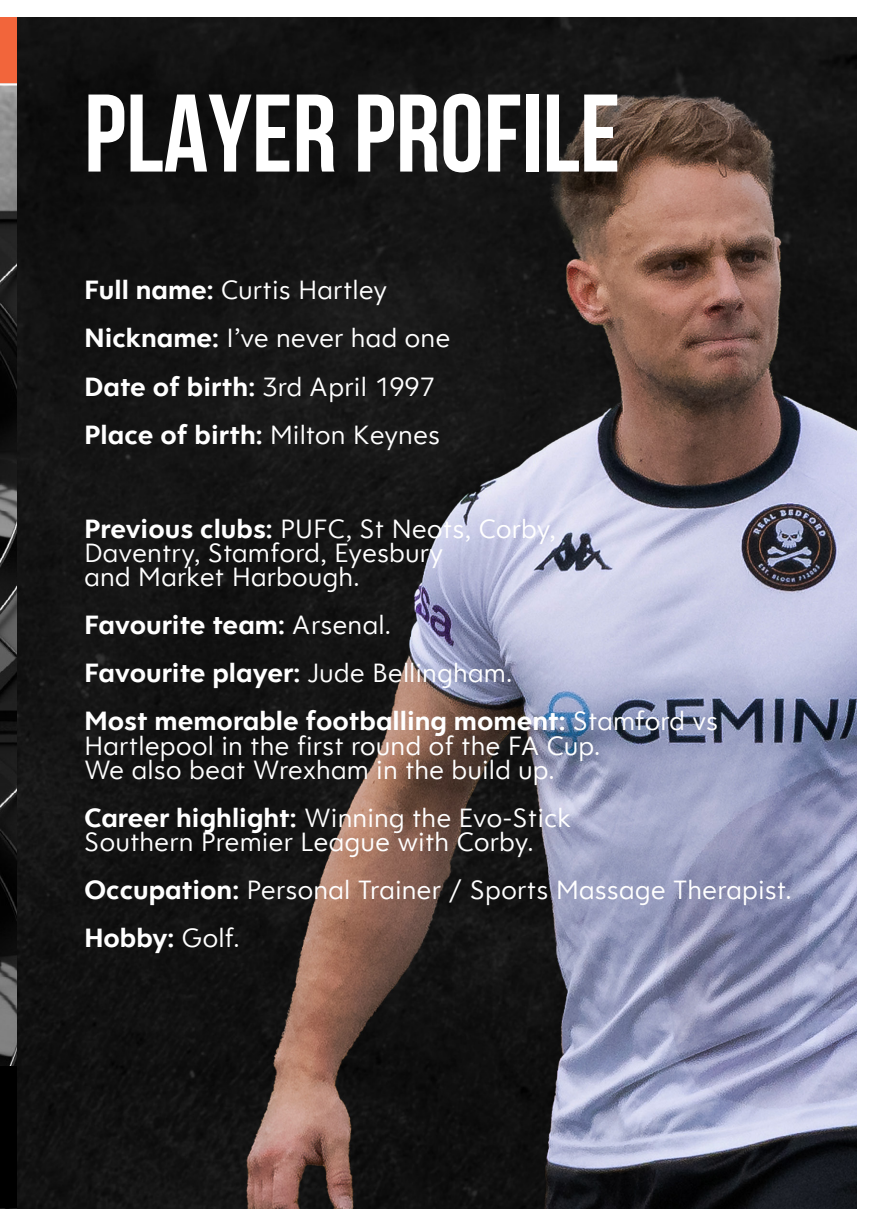
<style>
.page{position:relative;width:874px;height:1225px;background:#fff}
.page>*{position:absolute;margin:0;border:0;box-sizing:border-box;transform-origin:0 0}
.t1{font:700 110px "Bebas Neue";color:#fff}
.t2{font:28px/24px "Clarika Pro Geo";color:#fff}
.t3{font:700 28px "Clarika Pro Geo";color:#fff}
.s1{font-weight:700}
.s2{font-weight:400}
</style>
<div class="page">
<img style="left:0;top:17px;width:17px;height:1049px">
<div style="left:0;top:1066px;width:20px;height:142px;background:#000"></div>
<img style="left:17px;top:17px;width:839px;height:1191px">
<p class="t1" style="left:84px;top:73px;width:537px">PLAYER PROFILE</p>
<p class="t2" style="left:84px;top:278px;width:304px"><span class="s1">Full name:</span> Curtis Hartley</p>
<p class="t2" style="left:84px;top:326px;width:368px"><span class="s1">Nickname:</span> I’ve never had one</p>
<p class="t3" style="left:84px;top:368px;width:352px">Date of birth: <span class="s2">3rd April 1997</span></p>
<p class="t3" style="left:84px;top:416px;width:357px">Place of birth: <span class="s2">Milton Keynes</span></p>
<p class="t2" style="left:84px;top:516px;width:473px"><span class="s1">Previous clubs:</span> PUFC, St Neots, Corby,</p>
<p class="t2" style="left:84px;top:540px;width:360px">Daventry, Stamford, Eyesbury</p>
<p class="t2" style="left:84px;top:564px;width:277px">and Market Harbough.</p>
<p class="t3" style="left:84px;top:607px;width:309px">Favourite team: <span class="s2">Arsenal.</span></p>
<p class="t3" style="left:84px;top:655px;width:430px">Favourite player: <span class="s2">Jude Bellingham.</span></p>
<p class="t2" style="left:84px;top:708px;width:635px"><span class="s1">Most memorable footballing moment:</span> Stamford vs<br>Hartlepool in the first round of the FA Cup.</p>
<p class="t2" style="left:84px;top:756px;width:472px">We also beat Wrexham in the build up.</p>
<p class="t2" style="left:84px;top:804px;width:488px"><span class="s1">Career highlight:</span> Winning the Evo-Stick</p>
<p class="t2" style="left:84px;top:828px;width:451px">Southern Premier League with Corby.</p>
<p class="t2" style="left:84px;top:876px;width:709px"><span class="s1">Occupation:</span> Personal Trainer / Sports Massage Therapist.</p>
<p class="t3" style="left:84px;top:919px;width:157px">Hobby: <span class="s2">Golf.</span></p>
</div>
